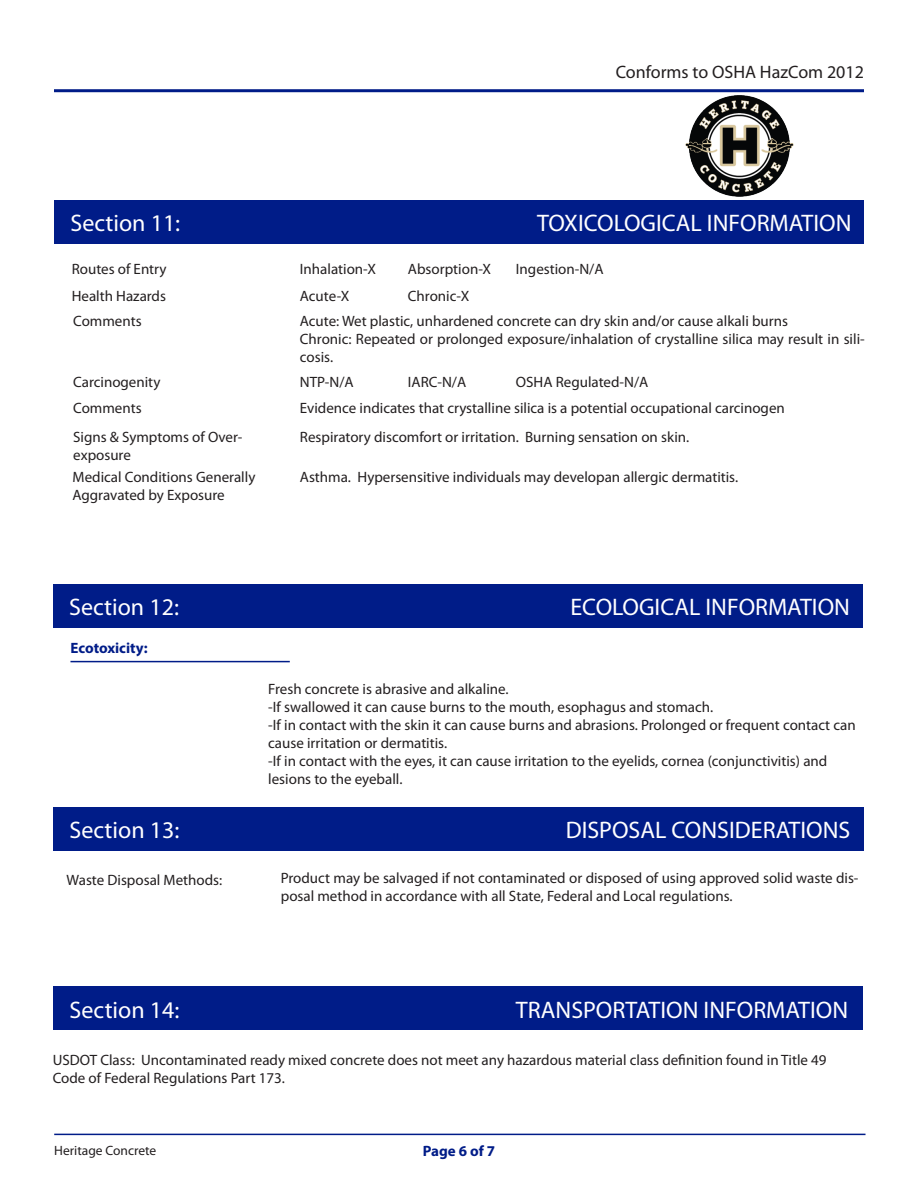
<style>
.page{position:relative;width:918px;height:1188px;background:#fff}
.page>*{position:absolute;margin:0;border:0;box-sizing:border-box;transform-origin:0 0}
.t1{font:24px "Myriad Pro";color:#fff}
.t2{font:18px "Myriad Pro";color:#231f20}
.t3{font:15px/18px "Myriad Pro";color:#231f20}
.t4{font:700 15px "Myriad Pro";color:#001c88}
.t5{font:13.5px "Myriad Pro";color:#231f20}
</style>
<div class="page">
<hr style="left:54px;top:89px;width:810px;height:3px;background:#001c88">
<div style="left:54px;top:200px;width:810px;height:44px;background:#001c88"></div>
<hr style="left:54px;top:1134px;width:812px;height:1px;background:#001c88">
<div style="left:53px;top:584px;width:810px;height:43px;background:#001c88"></div>
<hr style="left:70px;top:661px;width:220px;height:1px;background:#001c88">
<div style="left:53px;top:807px;width:810px;height:44px;background:#001c88"></div>
<div style="left:53px;top:987px;width:810px;height:43px;background:#001c88"></div>
<img style="left:685px;top:95px;width:109px;height:101px">
<p class="t2" style="left:616px;top:62px;width:250px">Conforms to OSHA HazCom 2012</p>
<p class="t1" style="left:70px;top:210px;width:111px">Section 11:</p>
<p class="t1" style="left:537px;top:210px;width:316px">TOXICOLOGICAL INFORMATION</p>
<p class="t3" style="left:72px;top:260px;width:96px">Routes of Entry</p>
<p class="t3" style="left:300px;top:260px;width:78px">Inhalation-X</p>
<p class="t3" style="left:408px;top:260px;width:85px">Absorption-X</p>
<p class="t3" style="left:516px;top:260px;width:89px">Ingestion-N/A</p>
<p class="t3" style="left:72px;top:287px;width:96px">Health Hazards</p>
<p class="t3" style="left:300px;top:287px;width:51px">Acute-X</p>
<p class="t3" style="left:408px;top:287px;width:63px">Chronic-X</p>
<p class="t3" style="left:73px;top:312px;width:70px">Comments</p>
<p class="t3" style="left:300px;top:312px;width:490px">Acute: Wet plastic, unhardened concrete can dry skin and/or cause alkali burns</p>
<p class="t3" style="left:300px;top:330px;width:566px">Chronic: Repeated or prolonged exposure/inhalation of crystalline silica may result in sili&shy;cosis.</p>
<p class="t3" style="left:73px;top:373px;width:89px">Carcinogenity</p>
<p class="t3" style="left:300px;top:373px;width:55px">NTP-N/A</p>
<p class="t3" style="left:408px;top:373px;width:60px">IARC-N/A</p>
<p class="t3" style="left:516px;top:373px;width:134px">OSHA Regulated-N/A</p>
<p class="t3" style="left:73px;top:399px;width:70px">Comments</p>
<p class="t3" style="left:300px;top:399px;width:486px">Evidence indicates that crystalline silica is a potential occupational carcinogen</p>
<p class="t3" style="left:73px;top:428px;width:171px">Signs &amp; Symptoms of Over-</p>
<p class="t3" style="left:300px;top:428px;width:391px">Respiratory discomfort or irritation. Burning sensation on skin.</p>
<p class="t3" style="left:73px;top:446px;width:59px">exposure</p>
<p class="t3" style="left:73px;top:468px;width:184px">Medical Conditions Generally</p>
<p class="t3" style="left:300px;top:468px;width:440px">Asthma. Hypersensitive individuals may developan allergic dermatitis.</p>
<p class="t3" style="left:73px;top:486px;width:154px">Aggravated by Exposure</p>
<p class="t1" style="left:69px;top:594px;width:111px">Section 12:</p>
<p class="t1" style="left:570px;top:594px;width:281px">ECOLOGICAL INFORMATION</p>
<p class="t4" style="left:70px;top:638px;width:79px">Ecotoxicity:</p>
<p class="t3" style="left:268px;top:680px;width:242px">Fresh concrete is abrasive and alkaline.</p>
<p class="t3" style="left:268px;top:698px;width:447px">-If swallowed it can cause burns to the mouth, esophagus and stomach.</p>
<p class="t3" style="left:268px;top:716px;width:589px">-If in contact with the skin it can cause burns and abrasions. Prolonged or frequent contact can cause irritation or dermatitis.</p>
<p class="t3" style="left:268px;top:752px;width:561px">-If in contact with the eyes, it can cause irritation to the eyelids, cornea (conjunctivitis) and lesions to the eyeball.</p>
<p class="t1" style="left:70px;top:817px;width:111px">Section 13:</p>
<p class="t1" style="left:566px;top:817px;width:286px">DISPOSAL CONSIDERATIONS</p>
<p class="t3" style="left:281px;top:869px;width:579px">Product may be salvaged if not contaminated or disposed of using approved solid waste dis&shy;posal method in accordance with all State, Federal and Local regulations.</p>
<p class="t3" style="left:67px;top:871px;width:157px">Waste Disposal Methods:</p>
<p class="t1" style="left:70px;top:996px;width:111px">Section 14:</p>
<p class="t1" style="left:516px;top:996px;width:334px">TRANSPORTATION INFORMATION</p>
<p class="t3" style="left:53px;top:1052px;width:775px">USDOT Class: Uncontaminated ready mixed concrete does not meet any hazardous material class definition found in Title 49<br>Code of Federal Regulations Part 173.</p>
<p class="t5" style="left:54px;top:1143px;width:104px">Heritage Concrete</p>
<p class="t4" style="left:423px;top:1141px;width:74px">Page 6 of 7</p>
</div>
